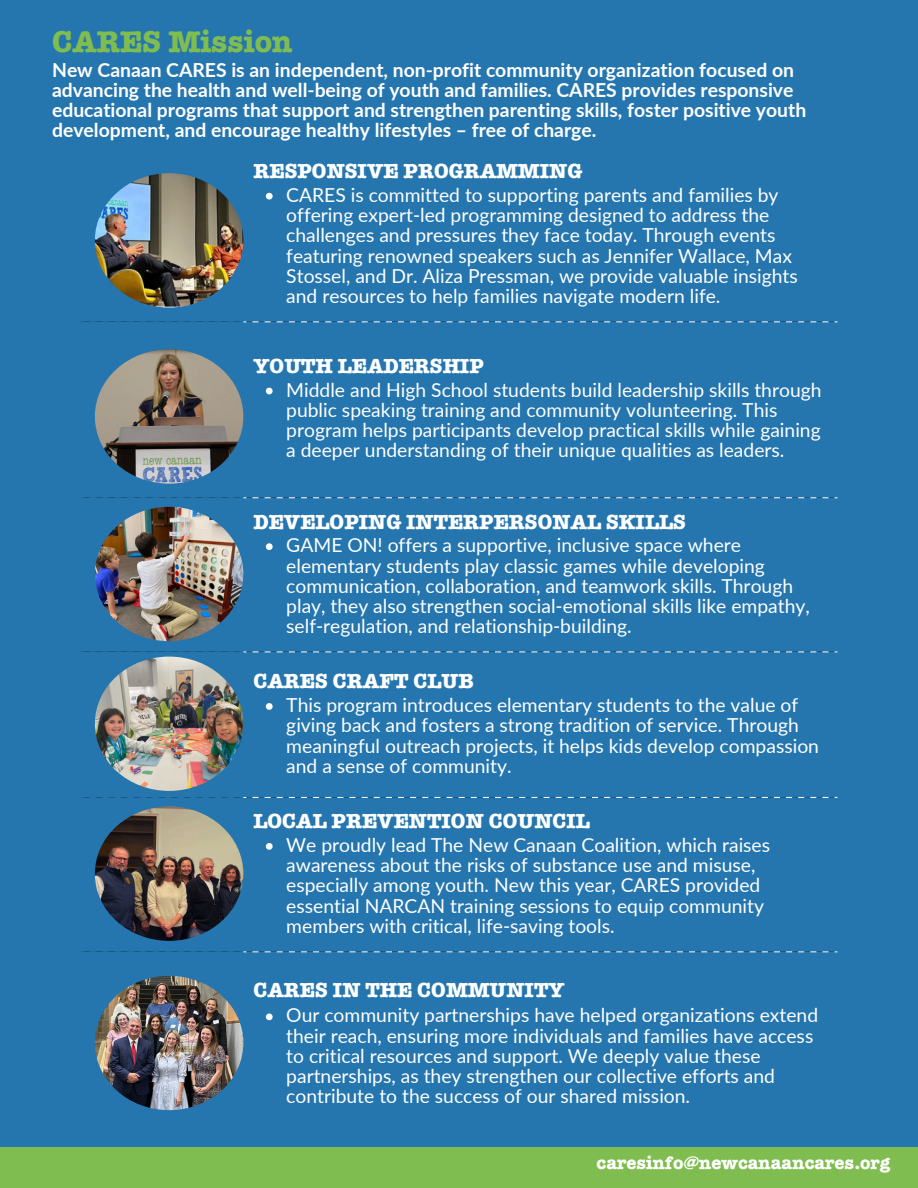
<style>
.page{position:relative;width:918px;height:1188px;background:#2576af}
.page>*{position:absolute;margin:0;border:0;box-sizing:border-box;transform-origin:0 0}
.t1{font:700 30.15px "American Typewriter ITC Pro";color:#80bd50}
.t2{font:700 20.55px "American Typewriter ITC Pro";color:#fff}
.t3{font:19.35px/20.2px "Lato";color:#fff}
.t4{font:700 19.35px/20.2px "Lato";color:#fff}
.t5{font:700 18px "American Typewriter ITC Pro";color:#fff}
</style>
<div class="page">
<div style="left:0;top:1148px;width:918px;height:40px;background:#80bd50"></div>
<svg style="left:266px;top:193px;width:7px;height:7px"></svg>
<svg style="left:266px;top:703px;width:7px;height:7px"></svg>
<svg style="left:266px;top:1013px;width:7px;height:7px"></svg>
<svg style="left:243px;top:321px;width:595px;height:331px"></svg>
<svg style="left:243px;top:797px;width:595px;height:155px"></svg>
<img style="left:95px;top:173px;width:148px;height:134px;border-radius:50%">
<img style="left:95px;top:349px;width:148px;height:135px;border-radius:50%">
<img style="left:95px;top:507px;width:148px;height:134px;border-radius:50%">
<img style="left:95px;top:657px;width:148px;height:134px;border-radius:50%">
<img style="left:95px;top:807px;width:148px;height:134px;border-radius:50%">
<img style="left:95px;top:976px;width:148px;height:134px;border-radius:50%">
<h1 class="t1" style="left:52px;top:31px;width:242px">CARES Mission</h1>
<p class="t4" style="left:52px;top:59px;width:756px">New Canaan CARES is an independent, non-profit community organization focused on advancing the health and well-being of youth and families. CARES provides responsive educational programs that support and strengthen parenting skills, foster positive youth development, and encourage healthy lifestyles – free of charge.</p>
<p class="t2" style="left:254px;top:164px;width:330px">RESPONSIVE PROGRAMMING</p>
<p class="t3" style="left:286px;top:184px;width:513px">CARES is committed to supporting parents and families by offering expert-led programming designed to address the challenges and pressures they face today. Through events featuring renowned speakers such as Jennifer Wallace, Max Stossel, and Dr. Aliza Pressman, we provide valuable insights and resources to help families navigate modern life.</p>
<p class="t2" style="left:254px;top:359px;width:232px">YOUTH LEADERSHIP</p>
<p class="t3" style="left:286px;top:379px;width:537px">Middle and High School students build leadership skills through public speaking training and community volunteering. This program helps participants develop practical skills while gaining a deeper understanding of their unique qualities as leaders.</p>
<p class="t2" style="left:254px;top:514px;width:434px">DEVELOPING INTERPERSONAL SKILLS</p>
<p class="t3" style="left:286px;top:535px;width:525px">GAME ON! offers a supportive, inclusive space where elementary students play classic games while developing communication, collaboration, and teamwork skills. Through play, they also strengthen social-emotional skills like empathy, self-regulation, and relationship-building.</p>
<p class="t2" style="left:254px;top:674px;width:222px">CARES CRAFT CLUB</p>
<p class="t3" style="left:286px;top:694px;width:534px">This program introduces elementary students to the value of giving back and fosters a strong tradition of service. Through meaningful outreach projects, it helps kids develop compassion and a sense of community.</p>
<p class="t2" style="left:254px;top:814px;width:338px">LOCAL PREVENTION COUNCIL</p>
<p class="t3" style="left:286px;top:834px;width:485px">We proudly lead The New Canaan Coalition, which raises awareness about the risks of substance use and misuse, especially among youth. New this year, CARES provided essential NARCAN training sessions to equip community members with critical, life-saving tools.</p>
<p class="t2" style="left:254px;top:982px;width:312px">CARES IN THE COMMUNITY</p>
<p class="t3" style="left:286px;top:1005px;width:533px">Our community partnerships have helped organizations extend their reach, ensuring more individuals and families have access to critical resources and support. We deeply value these partnerships, as they strengthen our collective efforts and contribute to the success of our shared mission.</p>
<p class="t5" style="left:597px;top:1157px;width:295px">caresinfo@newcanaancares.org</p>
</div>
